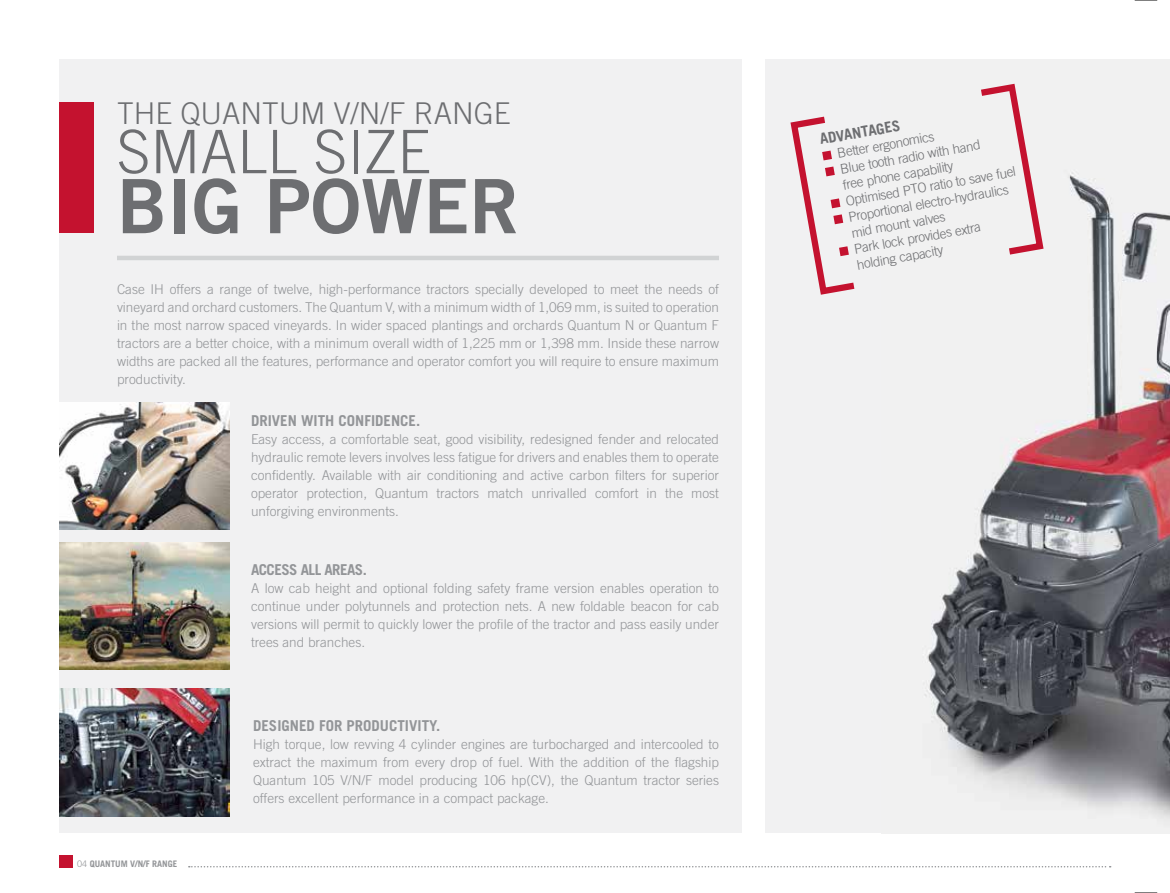
<style>
.page{position:relative;width:1170px;height:893px;background:#fff}
.page>*{position:absolute;margin:0;border:0;box-sizing:border-box;transform-origin:0 0}
.t1{font:75px "Trade Gothic LT Std Bd 2";color:#6d6e71}
.t2{font:300 60px "Trade Gothic LT Std";color:#6d6e71}
.t3{font:300 30px "Trade Gothic LT Std";color:#6d6e71}
.t4{font:700 15px "Trade Gothic LT Std";color:#939598}
.t5{font:700 15px "Trade Gothic LT Std";letter-spacing:-.035em;color:#939598}
.t6{font:700 15px "Trade Gothic LT Std";color:#6d6e71}
.t7{font:300 13.5px/18px "Trade Gothic LT Std";color:#939598;text-align:justify}
.t8{font:300 13.5px/16.2px "Trade Gothic LT Std";color:#6d6e71}
.t9{font:700 9px "Trade Gothic LT Std";color:#939598}
.s1{font-weight:300}
</style>
<div class="page">
<div style="left:60px;top:60px;width:682px;height:773px;background:#f1f1f2"></div>
<div style="left:765px;top:60px;width:404px;height:773px;background:#f1f1f2"></div>
<div style="left:60px;top:855px;width:13px;height:12px;background:#c4122f"></div>
<div style="left:60px;top:102px;width:34px;height:131px;background:#c4122f"></div>
<svg style="left:189px;top:866px;width:921px;height:1px"></svg>
<hr style="left:117px;top:256px;width:602px;height:4px;background:#d1d3d4">
<img style="left:925px;top:173px;width:232px;height:642px">
<img style="left:60px;top:689px;width:170px;height:127px">
<img style="left:60px;top:402px;width:170px;height:127px">
<img style="left:60px;top:542px;width:170px;height:128px">
<svg style="left:974px;top:83px;width:73px;height:176px"></svg>
<svg style="left:790px;top:116px;width:65px;height:179px"></svg>
<img style="left:1157px;top:213px;width:12px;height:605px">
<svg style="left:1134px;top:0;width:23px;height:1px"></svg>
<svg style="left:1134px;top:892px;width:23px;height:1px"></svg>
<h3 class="t3" style="left:117px;top:95px;width:395px">THE QUANTUM V/N/F RANGE</h3>
<h2 class="t2" style="left:117px;top:116px;width:315px">SMALL SIZE</h2>
<h1 class="t1" style="left:117px;top:160px;width:404px">BIG POWER</h1>
<p class="t7" style="left:117px;top:280px;width:603px">Case IH offers a range of twelve, high-performance tractors specially developed to meet the needs of vineyard and orchard customers. The Quantum V, with a minimum width of 1,069 mm, is suited to operation in the most narrow spaced vineyards. In wider spaced plantings and orchards Quantum N or Quantum F tractors are a better choice, with a minimum overall width of 1,225 mm or 1,398 mm. Inside these narrow widths are packed all the features, performance and operator comfort you will require to ensure maximum productivity.</p>
<p class="t4" style="left:251px;top:411px;width:171px">DRIVEN WITH CONFIDENCE.</p>
<p class="t7" style="left:251px;top:430px;width:469px">Easy access, a comfortable seat, good visibility, redesigned fender and relocated hydraulic remote levers involves less fatigue for drivers and enables them to operate confidently. Available with air conditioning and active carbon filters for superior operator protection, Quantum tractors match unrivalled comfort in the most unforgiving environments.</p>
<p class="t5" style="left:251px;top:561px;width:117px">ACCESS ALL AREAS.</p>
<p class="t7" style="left:251px;top:579px;width:469px">A low cab height and optional folding safety frame version enables operation to continue under polytunnels and protection nets. A new foldable beacon for cab versions will permit to quickly lower the profile of the tractor and pass easily under trees and branches.</p>
<p class="t9" style="left:77px;top:859px;width:102px"><span class="s1">04</span> QUANTUM V/N/F RANGE</p>
<p class="t4" style="left:253px;top:716px;width:189px">DESIGNED FOR PRODUCTIVITY.</p>
<p class="t7" style="left:253px;top:735px;width:467px">High torque, low revving 4 cylinder engines are turbocharged and intercooled to extract the maximum from every drop of fuel. With the addition of the flagship Quantum 105 V/N/F model producing 106 hp(CV), the Quantum tractor series offers excellent performance in a compact package.</p>
<p class="t6" style="left:818px;top:130px;width:83px;rotate:-10deg">ADVANTAGES</p>
<p class="t8" style="left:835px;top:145px;width:174px;rotate:-10deg">Better ergonomics<br>Blue tooth radio with hand<br>free phone capability<br>Optimised PTO ratio to save fuel<br>Proportional electro-hydraulics mid mount valves<br>Park lock provides extra<br>holding capacity</p>
</div>
